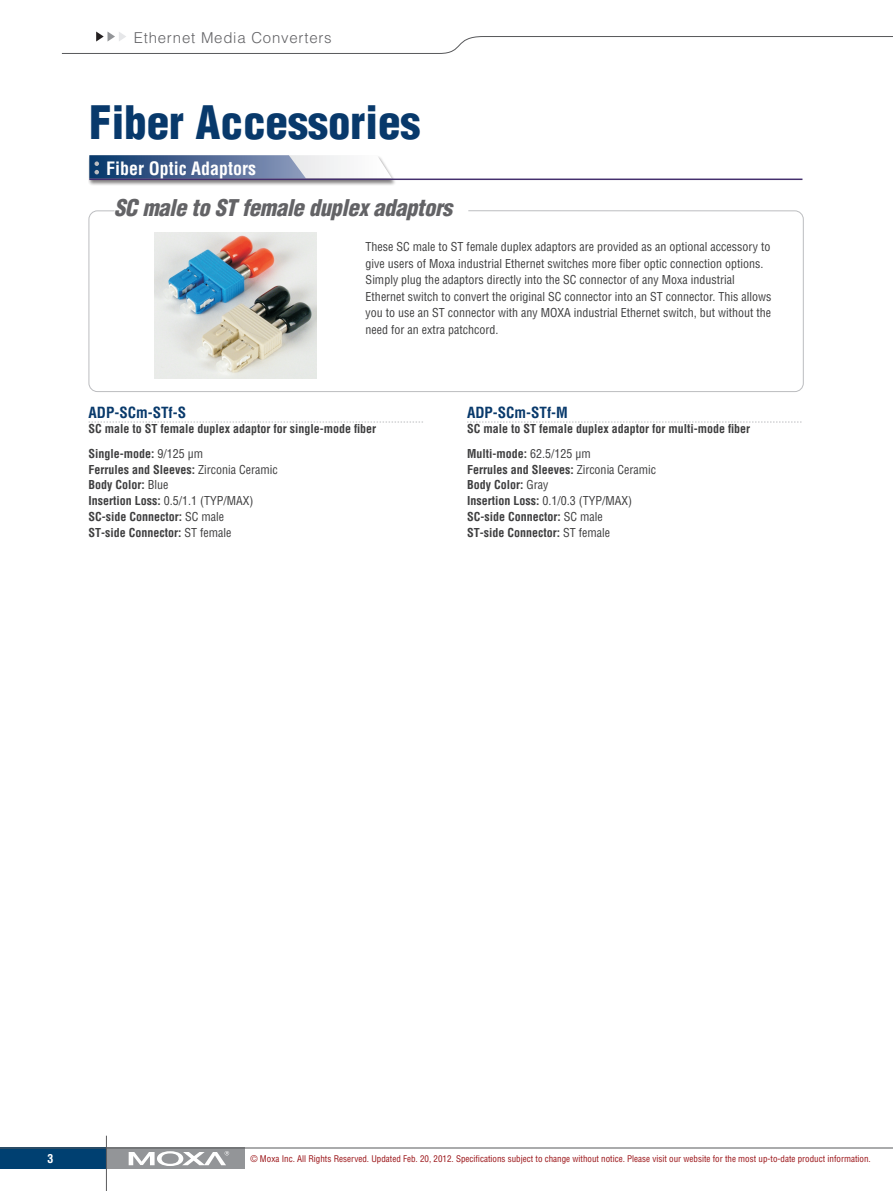
<style>
.page{position:relative;width:893px;height:1191px;background:#fff}
.page>*{position:absolute;margin:0;border:0;box-sizing:border-box;transform-origin:0 0}
.pro_name{font:900 condensed 45px "Helvetica";color:#08396b}
.pro_des{font:italic 900 condensed 22.5px "Helvetica";letter-spacing:-.015em;color:#636366}
.topic{font:700 condensed 18px "Helvetica";color:#fff}
.copy_title_parenthes{font:700 condensed 15px "Helvetica";color:#08396b}
.t1{font:300 15px "Helvetica";letter-spacing:.05em;color:#636366}
.body{font:condensed 12px/16.5px "Helvetica";color:#3e3e3f}
.copy_bold_regular{font:700 condensed 12px "Helvetica";color:#3e3e3f}
.copy_bold_regular-2{font:condensed 12px "Helvetica";color:#3e3e3f}
.t2{font:700 condensed 12px "Helvetica";color:#fff}
.certification_notice{font:condensed 9px "Helvetica";color:#9a1317}
.s1{font-weight:400}
.s2{font-weight:700}
</style>
<div class="page">
<div style="left:0;top:1147px;width:106px;height:22px;background:#004071"></div>
<div style="left:106px;top:1147px;width:138px;height:22px;background:#939598"></div>
<hr style="left:0;top:1147px;width:893px;height:1px;background:#57585a">
<svg style="left:129px;top:1151px;width:100px;height:15px"></svg>
<hr style="left:106px;top:1135px;width:1px;height:56px;background:#59595c">
<svg style="left:61px;top:32px;width:832px;height:22px"></svg>
<svg style="left:89px;top:422px;width:334px;height:1px"></svg>
<svg style="left:467px;top:422px;width:335px;height:1px"></svg>
<img style="left:155px;top:232px;width:162px;height:146px">
<div style="left:89px;top:210px;width:715px;height:182px;border:1px solid #bcbdc0;border-radius:9px"></div>
<div style="left:87px;top:155px;width:309px;height:31px;background:#231f20;opacity:.35"></div>
<hr style="left:89px;top:178px;width:713px;height:2px;background:#442f6d">
<svg style="left:89px;top:155px;width:303px;height:24px"></svg>
<p class="t1" style="left:134px;top:29px;width:199px">Ethernet Media Converters</p>
<p class="pro_name" style="left:89px;top:94px;width:333px">Fiber Accessories</p>
<p class="topic" style="left:106px;top:157px;width:151px">Fiber Optic Adaptors</p>
<p class="pro_des" style="left:114px;top:194px;width:340px">SC male to ST female duplex adaptors</p>
<p class="body" style="left:366px;top:238px;width:407px">These SC male to ST female duplex adaptors are provided as an optional accessory to give users of Moxa industrial Ethernet switches more fiber optic connection options.<br>Simply plug the adaptors directly into the SC connector of any Moxa industrial Ethernet switch to convert the original SC connector into an ST connector. This allows you to use an ST connector with any MOXA industrial Ethernet switch, but without the need for an extra patchcord.</p>
<p class="copy_title_parenthes" style="left:89px;top:404px;width:99px">ADP-SCm-STf-S</p>
<p class="copy_bold_regular" style="left:89px;top:422px;width:289px">SC male to ST female duplex adaptor for single-mode fiber</p>
<p class="copy_bold_regular" style="left:89px;top:446px;width:116px">Single-mode: <span class="s1">9/125 μm</span></p>
<p class="copy_bold_regular" style="left:89px;top:462px;width:191px">Ferrules and Sleeves: <span class="s1">Zirconia Ceramic</span></p>
<p class="copy_bold_regular" style="left:89px;top:478px;width:82px">Body Color: <span class="s1">Blue</span></p>
<p class="copy_bold_regular-2" style="left:89px;top:493px;width:167px"><span class="s2">Insertion Loss:</span> 0.5/1.1 (TYP/MAX)</p>
<p class="copy_bold_regular" style="left:89px;top:509px;width:137px">SC-side Connector: <span class="s1">SC male</span></p>
<p class="copy_bold_regular" style="left:89px;top:525px;width:144px">ST-side Connector: <span class="s1">ST female</span></p>
<p class="copy_title_parenthes" style="left:467px;top:404px;width:102px">ADP-SCm-STf-M</p>
<p class="copy_bold_regular" style="left:467px;top:422px;width:285px">SC male to ST female duplex adaptor for multi-mode fiber</p>
<p class="copy_bold_regular" style="left:467px;top:446px;width:125px">Multi-mode: <span class="s1">62.5/125 μm</span></p>
<p class="copy_bold_regular" style="left:467px;top:462px;width:191px">Ferrules and Sleeves: <span class="s1">Zirconia Ceramic</span></p>
<p class="copy_bold_regular" style="left:467px;top:478px;width:83px">Body Color: <span class="s1">Gray</span></p>
<p class="copy_bold_regular-2" style="left:467px;top:493px;width:167px"><span class="s2">Insertion Loss:</span> 0.1/0.3 (TYP/MAX)</p>
<p class="copy_bold_regular" style="left:467px;top:509px;width:137px">SC-side Connector: <span class="s1">SC male</span></p>
<p class="copy_bold_regular" style="left:467px;top:525px;width:144px">ST-side Connector: <span class="s1">ST female</span></p>
<p class="t2" style="left:47px;top:1151px;width:8px">3</p>
<p class="certification_notice" style="left:250px;top:1153px;width:622px">© Moxa Inc. All Rights Reserved. Updated Feb. 20, 2012. Specifications subject to change without notice. Please visit our website for the most up-to-date product information.</p>
</div>
